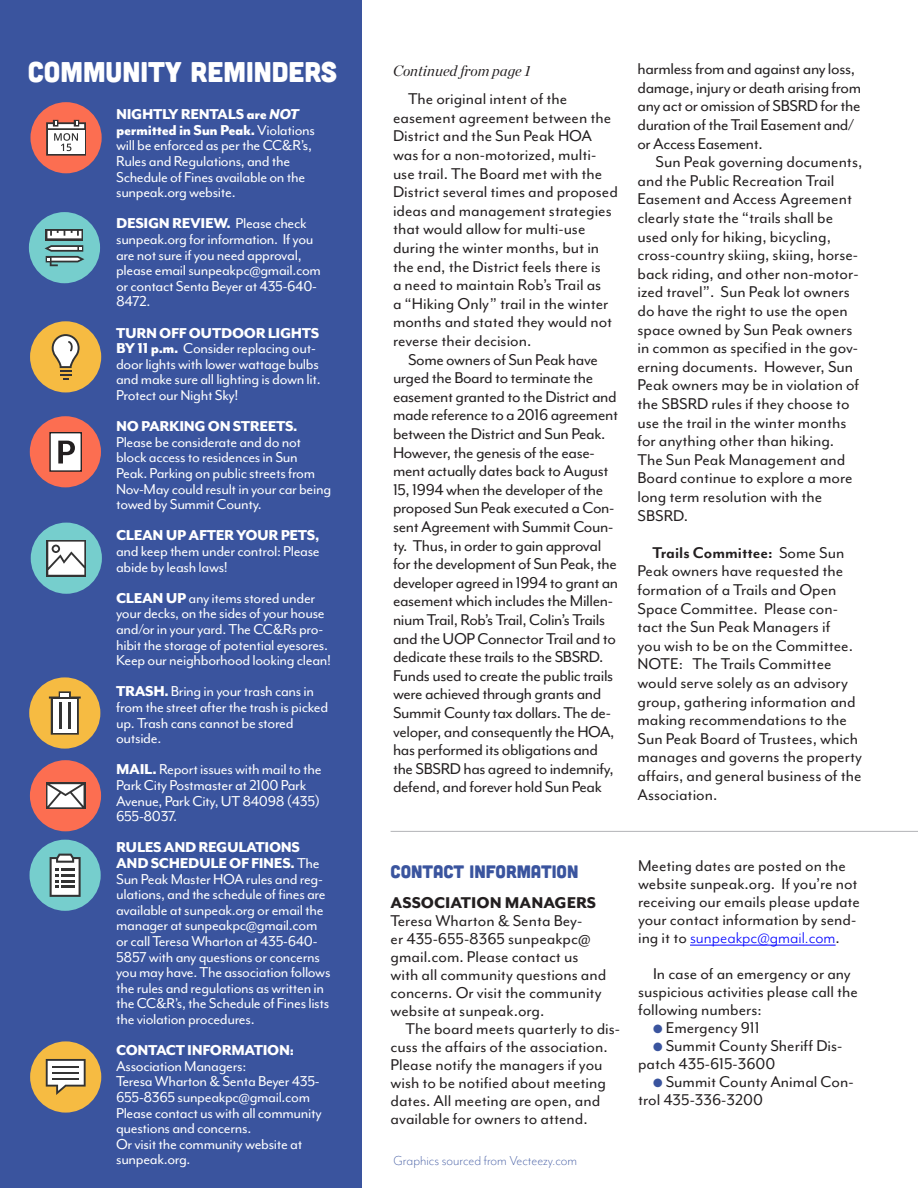
<style>
.page{position:relative;width:918px;height:1188px;background:#fff}
.page>*{position:absolute;margin:0;border:0;box-sizing:border-box;transform-origin:0 0}
.Cubano_hed_small{font:28.5px "Cubano";color:#fff}
.News_text_basic{font:18px/18.6px "Mr Eaves Mod OT";color:#231f20}
.News_text_basic-2{font:18px/18.6px "Mr Eaves Mod OT";letter-spacing:-.02em;color:#231f20}
.News_text_basic_no_i{font:18px/18px "Mr Eaves Mod OT";color:#231f20}
.Cubano_hed_small-2{font:18px "Cubano";color:#3a549e}
.t1{font:16.5px/15.6px "Mr Eaves Mod OT";letter-spacing:-.02em;color:#fff}
.t2{font:800 16.5px "Mr Eaves Mod OT";letter-spacing:-.02em;color:#fff}
.Source-photo_credit{font:300 15px "Mr Eaves Mod OT";color:#3a549e}
.Cubano_hed_small-3{font:italic 15px "Chronicle Display";color:#231f20}
.s1{font-weight:800}
.s2{font-weight:800;font-style:italic}
.s3{font-weight:700}
.s4{color:#00f}
.s5{color:#3a549e}
</style>
<div class="page">
<div style="left:0;top:0;width:362px;height:1188px;background:#3a549e"></div>
<div style="left:30px;top:1041px;width:71px;height:72px;background:#f6bb42;border-radius:50%"></div>
<svg style="left:46px;top:1059px;width:40px;height:36px"></svg>
<hr style="left:52px;top:1066px;width:27px;height:2px;background:#333">
<hr style="left:52px;top:1072px;width:27px;height:2px;background:#333">
<hr style="left:52px;top:1078px;width:27px;height:2px;background:#333">
<div style="left:31px;top:523px;width:71px;height:71px;background:#76cecd;border-radius:50%"></div>
<svg style="left:46px;top:540px;width:40px;height:37px"></svg>
<svg style="left:48px;top:542px;width:36px;height:33px"></svg>
<div style="left:30px;top:321px;width:71px;height:71px;background:#f6bb42;border-radius:50%"></div>
<svg style="left:52px;top:334px;width:28px;height:46px"></svg>
<div style="left:30px;top:102px;width:72px;height:71px;background:#fc6e51;border-radius:50%"></div>
<svg style="left:46px;top:120px;width:40px;height:36px"></svg>
<div style="left:29px;top:212px;width:71px;height:71px;background:#76cecd;border-radius:50%"></div>
<svg style="left:45px;top:245px;width:39px;height:21px"></svg>
<svg style="left:46px;top:229px;width:37px;height:11px"></svg>
<svg style="left:47px;top:231px;width:35px;height:7px"></svg>
<div style="left:29px;top:677px;width:71px;height:72px;background:#f6bb42;border-radius:50%"></div>
<svg style="left:49px;top:691px;width:32px;height:44px"></svg>
<div style="left:53px;top:699px;width:24px;height:34px;background:#fff"></div>
<hr style="left:59px;top:703px;width:2px;height:26px;background:#333">
<hr style="left:68px;top:703px;width:2px;height:26px;background:#333">
<div style="left:30px;top:840px;width:71px;height:71px;background:#76cecd;border-radius:50%"></div>
<svg style="left:50px;top:854px;width:31px;height:43px"></svg>
<div style="left:30px;top:760px;width:71px;height:71px;background:#fc6e51;border-radius:50%"></div>
<svg style="left:46px;top:782px;width:39px;height:27px"></svg>
<svg style="left:47px;top:784px;width:37px;height:23px"></svg>
<div style="left:30px;top:416px;width:71px;height:71px;background:#fc6e51;border-radius:50%"></div>
<div style="left:50px;top:433px;width:31px;height:38px;background:#fff"></div>
<div style="left:49px;top:432px;width:33px;height:40px;border:1px solid #231f20"></div>
<svg style="left:58px;top:441px;width:17px;height:23px"></svg>
<hr style="left:690px;top:945px;width:146px;height:1px;background:#00f">
<hr style="left:391px;top:831px;width:527px;height:1px;background:#b2b3b7">
<p class="Cubano_hed_small" style="left:28px;top:54px;width:311px">COMMUNITY REMINDERS</p>
<p class="t1" style="left:116px;top:107px;width:200px"><span class="s1">NIGHTLY RENTALS are</span> <span class="s2">NOT </span><span class="s1">permitted in Sun Peak.</span> Violations will be enforced as per the CC&amp;R’s,<br>Rules and Regulations, and the<br>Schedule of Fines available on the sunpeak.org website.</p>
<p class="t1" style="left:116px;top:216px;width:206px"><span class="s1">DESIGN REVIEW.</span> Please check sunpeak.org for information. If you are not sure if you need approval, please email sunpeakpc@gmail.com or contact Senta Beyer at 435-640-<br>8472.</p>
<p class="t1" style="left:116px;top:325px;width:206px"><span class="s1">TURN OFF OUTDOOR LIGHTS<br>BY 11 p.m.</span> Consider replacing out&shy;door lights with lower wattage bulbs and make sure all lighting is down lit.<br>Protect our Night Sky!</p>
<p class="t1" style="left:116px;top:419px;width:217px"><span class="s1">NO PARKING ON STREETS.<br></span>Please be considerate and do not block access to residences in Sun<br>Peak. Parking on public streets from<br>Nov-May could result in your car being towed by Summit County.</p>
<p class="t1" style="left:116px;top:528px;width:205px;text-align:justify"><span class="s1">CLEAN UP AFTER YOUR PETS, </span>and keep them under control: Please abide by leash laws!</p>
<p class="t1" style="left:116px;top:590px;width:217px"><span class="s1">CLEAN UP</span> any items stored under your decks, on the sides of your house and/or in your yard. The CC&amp;Rs pro&shy;hibit the storage of potential eyesores.<br>Keep our neighborhood looking clean!</p>
<p class="t1" style="left:116px;top:684px;width:214px"><span class="s1">TRASH.</span> Bring in your trash cans in from the street after the trash is picked up. Trash cans cannot be stored outside.</p>
<p class="t1" style="left:116px;top:762px;width:207px"><span class="s1">MAIL.</span> Report issues with mail to the<br>Park City Postmaster at 2100 Park<br>Avenue, Park City, UT 84098 (435)<br>655-8037.</p>
<p class="t1" style="left:116px;top:840px;width:216px"><span class="s1">RULES AND REGULATIONS AND SCHEDULE OF FINES.</span> The Sun Peak Master HOA rules and reg&shy;ulations, and the schedule of fines are available at sunpeak.org or email the manager at sunpeakpc@gmail.com or call Teresa Wharton at 435-640- 5857 with any questions or concerns you may have. The association follows the rules and regulations as written in the CC&amp;R’s, the Schedule of Fines lists the violation procedures.</p>
<p class="t2" style="left:116px;top:1041px;width:179px">CONTACT INFORMATION:</p>
<p class="t1" style="left:116px;top:1058px;width:132px">Association Managers:</p>
<p class="t1" style="left:116px;top:1074px;width:205px">Teresa Wharton &amp; Senta Beyer 435-<br>655-8365 sunpeakpc@gmail.com</p>
<p class="t1" style="left:116px;top:1105px;width:207px">Please contact us with all community questions and concerns.<br>Or visit the community website at sunpeak.org.</p>
<p class="Cubano_hed_small-3" style="left:393px;top:60px;width:139px">Continued from page 1</p>
<p class="News_text_basic" style="left:393px;top:90px;width:226px;text-indent:15px">The original intent of the easement agreement between the<br>District and the Sun Peak HOA was for a non-motorized, multi&shy;use trail. The Board met with the<br>District several times and proposed ideas and management strategies that would allow for multi-use during the winter months, but in the end, the District feels there is<br>a need to maintain Rob’s Trail as<br>a “Hiking Only” trail in the winter months and stated they would not reverse their decision.</p>
<p class="News_text_basic-2" style="left:393px;top:350px;width:227px;text-indent:15px">Some owners of Sun Peak have urged the Board to terminate the easement granted to the District and made reference to a 2016 agreement between the District and Sun Peak.<br>However, the genesis of the ease&shy;ment actually dates back to August 15, 1994 when the developer of the proposed Sun Peak executed a Con&shy;sent Agreement with Summit Coun&shy;ty. Thus, in order to gain approval for the development of Sun Peak, the developer agreed in 1994 to grant an easement which includes the Millen&shy;nium Trail, Rob’s Trail, Colin’s Trails and the UOP Connector Trail and to dedicate these trails to the SBSRD.<br>Funds used to create the public trails were achieved through grants and Summit County tax dollars. The de&shy;veloper, and consequently the HOA, has performed its obligations and the SBSRD has agreed to indemnify, defend, and forever hold Sun Peak</p>
<p class="News_text_basic-2" style="left:638px;top:60px;width:225px">harmless from and against any loss, damage, injury or death arising from any act or omission of SBSRD for the duration of the Trail Easement and/ or Access Easement.</p>
<p class="News_text_basic" style="left:638px;top:153px;width:226px;text-indent:18px">Sun Peak governing documents, and the Public Recreation Trail<br>Easement and Access Agreement clearly state the “trails shall be used only for hiking, bicycling, cross-country skiing, skiing, horse&shy;back riding, and other non-motor&shy;ized travel”. Sun Peak lot owners do have the right to use the open space owned by Sun Peak owners in common as specified in the gov&shy;erning documents. However, Sun<br>Peak owners may be in violation of the SBSRD rules if they choose to use the trail in the winter months for anything other than hiking.<br>The Sun Peak Management and<br>Board continue to explore a more long term resolution with the<br>SBSRD.</p>
<p class="News_text_basic" style="left:638px;top:543px;width:226px;text-indent:15px"><span class="s3">Trails Committee:</span> Some Sun<br>Peak owners have requested the formation of a Trails and Open<br>Space Committee. Please con&shy;tact the Sun Peak Managers if<br>you wish to be on the Committee.<br>NOTE: The Trails Committee would serve solely as an advisory group, gathering information and making recommendations to the<br>Sun Peak Board of Trustees, which manages and governs the property affairs, and general business of the<br>Association.</p>
<p class="Cubano_hed_small-2" style="left:391px;top:860px;width:189px">CONTACT INFORMATION</p>
<p class="News_text_basic_no_i" style="left:391px;top:894px;width:217px"><span class="s1">ASSOCIATION MANAGERS<br></span>Teresa Wharton &amp; Senta Bey-<br>er 435-655-8365 sunpeakpc@ gmail.com. Please contact us with all community questions and concerns. Or visit the community website at sunpeak.org.</p>
<p class="News_text_basic" style="left:391px;top:1020px;width:231px;line-height:18px;text-indent:15px">The board meets quarterly to dis&shy;cuss the affairs of the association.<br>Please notify the managers if you wish to be notified about meeting dates. All meeting are open, and available for owners to attend.</p>
<p class="Source-photo_credit" style="left:394px;top:1152px;width:185px">Graphics sourced from Vecteezy.com</p>
<p class="News_text_basic" style="left:638px;top:857px;width:224px;line-height:18px">Meeting dates are posted on the website sunpeak.org. If you’re not receiving our emails please update your contact information by send&shy;ing it to <span class="s4">sunpeakpc@gmail.com</span>.</p>
<p class="News_text_basic" style="left:638px;top:965px;width:221px;line-height:18px;text-indent:15px">In case of an emergency or any suspicious activities please call the following numbers:</p>
<p class="News_text_basic" style="left:653px;top:1019px;width:108px"><span class="s5">●</span> Emergency 911</p>
<p class="News_text_basic" style="left:638px;top:1037px;width:206px;line-height:18px;text-indent:15px"><span class="s5">●</span> Summit County Sheriff Dis&shy;patch 435-615-3600</p>
<p class="News_text_basic" style="left:638px;top:1073px;width:217px;line-height:18px;text-indent:15px"><span class="s5">●</span> Summit County Animal Con&shy;trol 435-336-3200</p>
</div>
